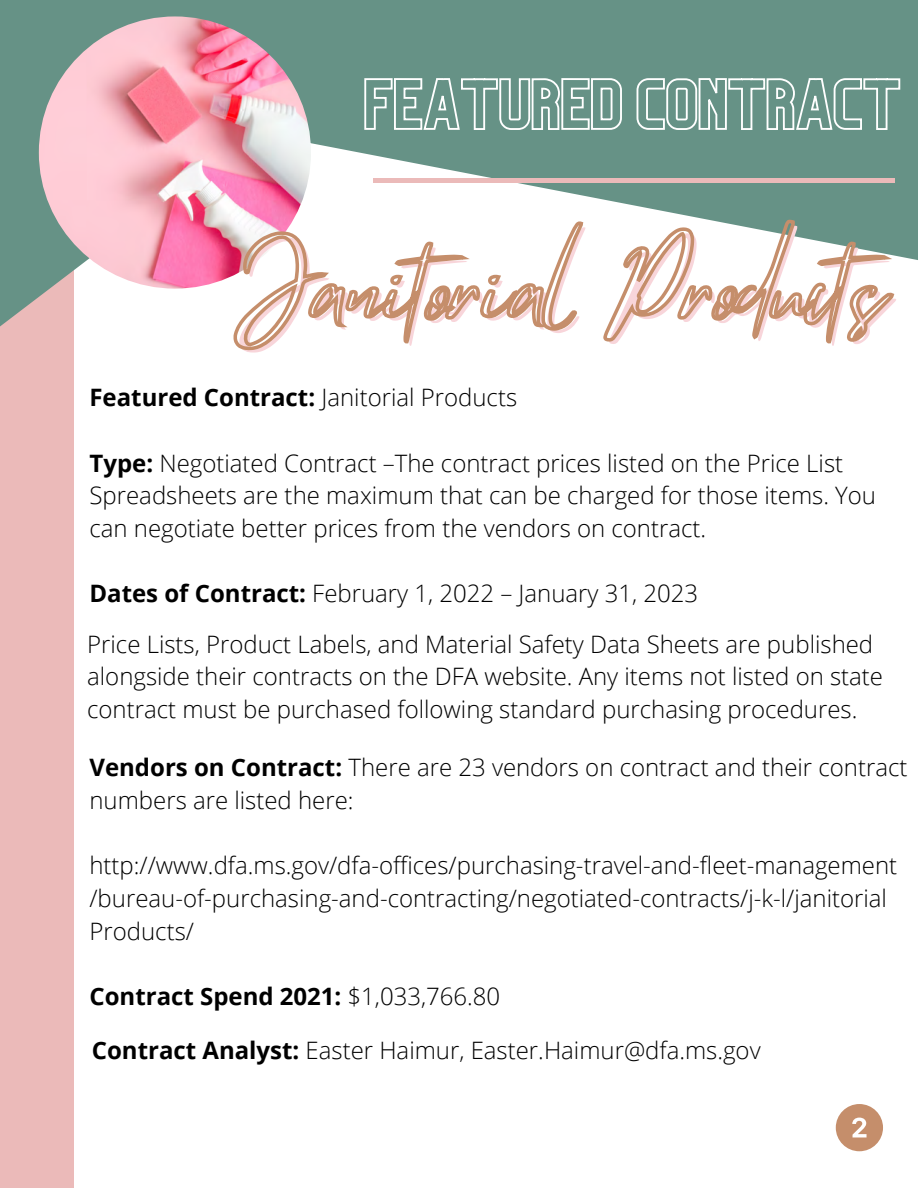
<style>
.page{position:relative;width:918px;height:1188px;background:#fff}
.page>*{position:absolute;margin:0;border:0;box-sizing:border-box;transform-origin:0 0}
.t1{font:93.75px "Mistrully";color:#f8d5da}
.t2{font:300 24px/32.7px "Open Sans";color:#000}
.t3{font:700 24px "Open Sans";color:#000}
.s1{font-weight:700}
.s2{font-weight:300}
</style>
<div class="page">
<div style="left:0;top:0;width:73px;height:1188px;background:#ebbab9"></div>
<svg style="left:0;top:289px;width:74px;height:128px"></svg>
<svg style="left:0;top:0;width:918px;height:289px;background:#729a8f"></svg>
<img style="left:39px;top:16px;width:272px;height:273px;border-radius:50%">
<div style="left:373px;top:178px;width:522px;height:5px;background:#ebbab9"></div>
<svg style="left:363px;top:77px;width:538px;height:54px;background:#86a89f"></svg>
<svg style="left:836px;top:1104px;width:47px;height:47px"></svg>
<svg style="left:232px;top:199px;width:667px;height:152px"></svg>
<p class="t1" style="left:241px;top:218px;width:666px">Janitorial Products</p>
<p class="t2" style="left:89px;top:381px;width:429px"><span class="s1">Featured Contract:</span> Janitorial Products</p>
<p class="t2" style="left:89px;top:446px;width:755px"><span class="s1">Type:</span> Negotiated Contract –The contract prices listed on the Price List</p>
<p class="t2" style="left:89px;top:479px;width:788px">Spreadsheets are the maximum that can be charged for those items. You can negotiate better prices from the vendors on contract.</p>
<p class="t2" style="left:89px;top:576px;width:610px"><span class="s1">Dates of Contract:</span> February 1, 2022 – January 31, 2023</p>
<p class="t2" style="left:87px;top:627px;width:797px">Price Lists, Product Labels, and Material Safety Data Sheets are published alongside their contracts on the DFA website. Any items not listed on state contract must be purchased following standard purchasing procedures.</p>
<p class="t2" style="left:89px;top:751px;width:820px"><span class="s1">Vendors on Contract:</span> There are 23 vendors on contract and their contract numbers are listed here:</p>
<p class="t2" style="left:89px;top:849px;width:809px">http://www.dfa.ms.gov/dfa-offices/purchasing-travel-and-fleet-management</p>
<p class="t2" style="left:89px;top:881px;width:799px">/bureau-of-purchasing-and-contracting/negotiated-contracts/j-k-l/janitorial</p>
<p class="t2" style="left:89px;top:914px;width:106px">Products/</p>
<p class="t3" style="left:89px;top:979px;width:412px">Contract Spend 2021: <span class="s2">$1,033,766.80</span></p>
<p class="t2" style="left:92px;top:1034px;width:670px"><span class="s1">Contract Analyst:</span> Easter Haimur, Easter.Haimur@dfa.ms.gov</p>
</div>
